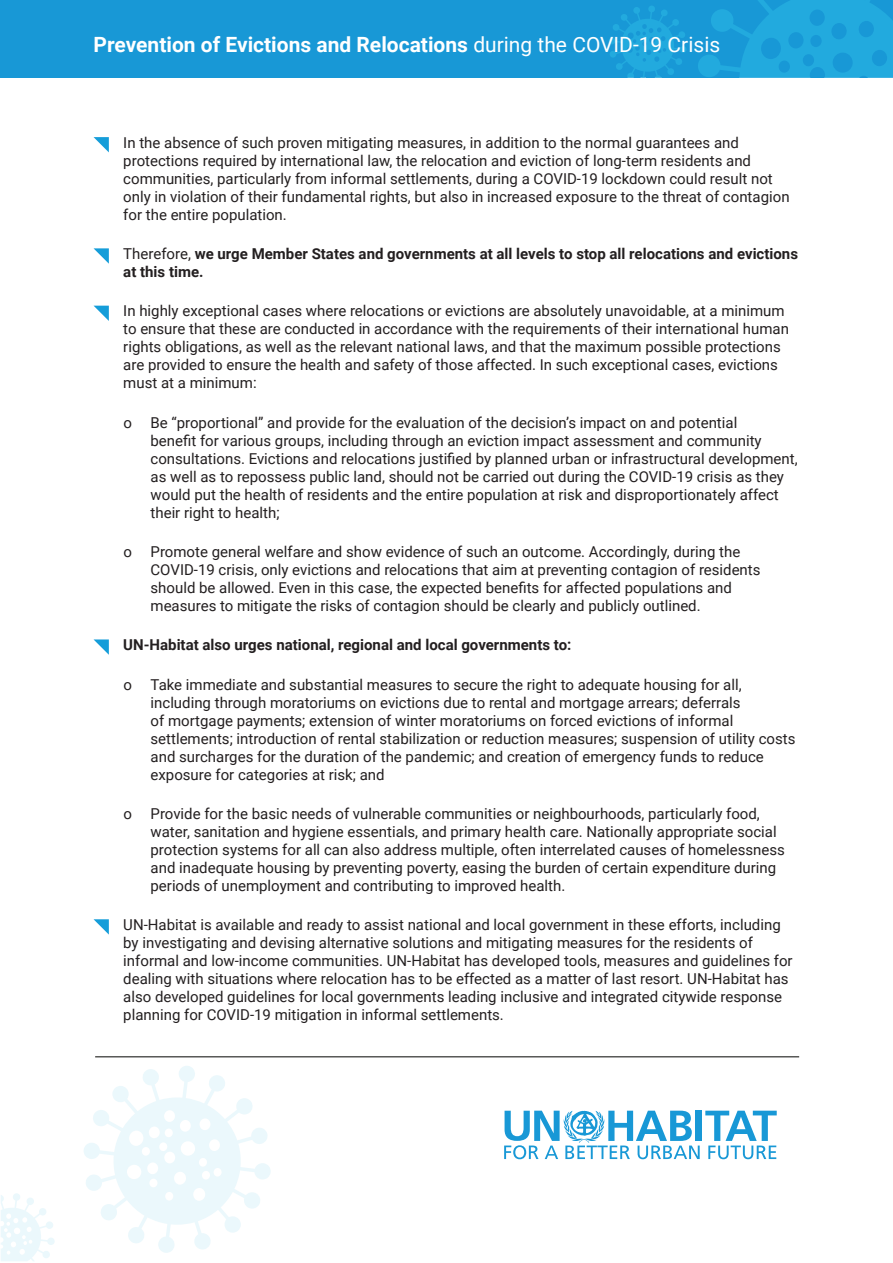
<style>
.page{position:relative;width:893px;height:1263px;background:#fff}
.page>*{position:absolute;margin:0;border:0;box-sizing:border-box;transform-origin:0 0}
.t1{font:700 21px "Roboto";color:#fff}
.t2{font:15px/18px "Roboto";color:#231f20}
.t3{font:700 15px/18px "Roboto";color:#231f20}
.s1{font-weight:400}
</style>
<div class="page">
<div style="left:1px;top:0;width:892px;height:78px;background:#1898d6"></div>
<svg style="left:698px;top:0;width:195px;height:78px"></svg>
<svg style="left:609px;top:6px;width:77px;height:72px"></svg>
<svg style="left:504px;top:1111px;width:273px;height:48px"></svg>
<hr style="left:95px;top:1056px;width:704px;height:1px;background:#040503">
<svg style="left:1px;top:1193px;width:54px;height:68px"></svg>
<svg style="left:84px;top:1066px;width:187px;height:187px"></svg>
<svg style="left:94px;top:137px;width:15px;height:15px"></svg>
<svg style="left:94px;top:248px;width:15px;height:16px"></svg>
<svg style="left:94px;top:306px;width:15px;height:15px"></svg>
<svg style="left:94px;top:639px;width:15px;height:16px"></svg>
<svg style="left:94px;top:919px;width:15px;height:15px"></svg>
<h1 class="t1" style="left:94px;top:30px;width:628px">Prevention of Evictions and Relocations <span class="s1">during the COVID-19 Crisis</span></h1>
<p class="t2" style="left:123px;top:133px;width:668px">In the absence of such proven mitigating measures, in addition to the normal guarantees and protections required by international law, the relocation and eviction of long-term residents and communities, particularly from informal settlements, during a COVID-19 lockdown could result not only in violation of their fundamental rights, but also in increased exposure to the threat of contagion for the entire population.</p>
<p class="t3" style="left:123px;top:244px;width:676px"><span class="s1">Therefore,</span> we urge Member States and governments at all levels to stop all relocations and evictions at this time.</p>
<p class="t2" style="left:123px;top:302px;width:667px">In highly exceptional cases where relocations or evictions are absolutely unavoidable, at a minimum to ensure that these are conducted in accordance with the requirements of their international human rights obligations, as well as the relevant national laws, and that the maximum possible protections are provided to ensure the health and safety of those affected. In such exceptional cases, evictions must at a minimum:</p>
<p class="t2" style="left:151px;top:413px;width:649px;text-indent:-27px">o Be “proportional” and provide for the evaluation of the decision’s impact on and potential<br>benefit for various groups, including through an eviction impact assessment and community consultations. Evictions and relocations justified by planned urban or infrastructural development, as well as to repossess public land, should not be carried out during the COVID-19 crisis as they would put the health of residents and the entire population at risk and disproportionately affect their right to health;</p>
<p class="t2" style="left:151px;top:542px;width:611px;text-indent:-27px">o Promote general welfare and show evidence of such an outcome. Accordingly, during the COVID-19 crisis, only evictions and relocations that aim at preventing contagion of residents should be allowed. Even in this case, the expected benefits for affected populations and measures to mitigate the risks of contagion should be clearly and publicly outlined.</p>
<p class="t3" style="left:123px;top:635px;width:450px">UN-Habitat also urges national, regional and local governments to:</p>
<p class="t2" style="left:151px;top:675px;width:646px;text-indent:-27px">o Take immediate and substantial measures to secure the right to adequate housing for all, including through moratoriums on evictions due to rental and mortgage arrears; deferrals<br>of mortgage payments; extension of winter moratoriums on forced evictions of informal settlements; introduction of rental stabilization or reduction measures; suspension of utility costs and surcharges for the duration of the pandemic; and creation of emergency funds to reduce exposure for categories at risk; and</p>
<p class="t2" style="left:151px;top:804px;width:636px;text-indent:-27px">o Provide for the basic needs of vulnerable communities or neighbourhoods, particularly food, water, sanitation and hygiene essentials, and primary health care. Nationally appropriate social protection systems for all can also address multiple, often interrelated causes of homelessness and inadequate housing by preventing poverty, easing the burden of certain expenditure during periods of unemployment and contributing to improved health.</p>
<p class="t2" style="left:123px;top:915px;width:671px">UN-Habitat is available and ready to assist national and local government in these efforts, including by investigating and devising alternative solutions and mitigating measures for the residents of informal and low-income communities. UN-Habitat has developed tools, measures and guidelines for dealing with situations where relocation has to be effected as a matter of last resort. UN-Habitat has also developed guidelines for local governments leading inclusive and integrated citywide response planning for COVID-19 mitigation in informal settlements.</p>
</div>
